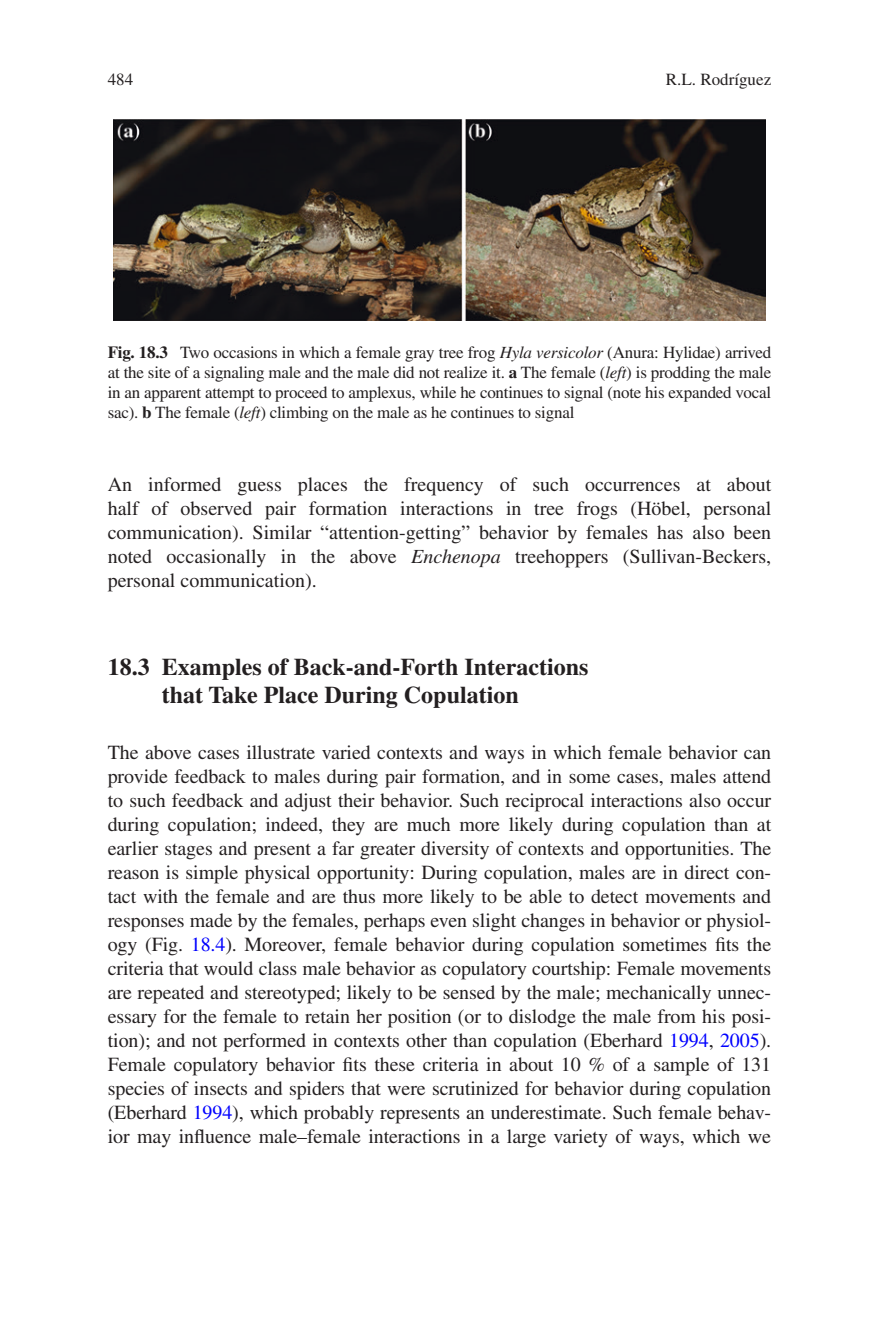
<style>
.page{position:relative;width:879px;height:1333px;background:#fff}
.page>*{position:absolute;margin:0;border:0;box-sizing:border-box;transform-origin:0 0}
.t1{font:700 24px/28px "Times";color:#231f20}
.t2{font:20px/24px "Times";letter-spacing:-.005em;color:#231f20;text-align:justify}
.t3{font:17px/20px "Times";letter-spacing:-.015em;color:#231f20;text-align:justify}
.s1{font-weight:700}
.s2{font-style:italic}
.s3{color:#00f}
</style>
<div class="page">
<img style="left:114px;top:119px;width:651px;height:201px">
<p class="t3" style="left:108px;top:69px;width:27px">484</p>
<p class="t3" style="left:666px;top:69px;width:107px">R.L. Rodríguez</p>
<p class="t3" style="left:108px;top:342px;width:665px"><span class="s1">Fig. 18.3</span> Two occasions in which a female gray tree frog <span class="s2">Hyla versicolor</span> (Anura: Hylidae) arrived at the site of a signaling male and the male did not realize it. <span class="s1">a</span> The female (<span class="s2">left</span>) is prodding the male in an apparent attempt to proceed to amplexus, while he continues to signal (note his expanded vocal sac). <span class="s1">b</span> The female (<span class="s2">left</span>) climbing on the male as he continues to signal</p>
<p class="t2" style="left:108px;top:472px;width:665px">An informed guess places the frequency of such occurrences at about half of observed pair formation interactions in tree frogs (Höbel, personal communication). Similar “attention-getting” behavior by females has also been noted occasionally in the above <span class="s2">Enchenopa</span> treehoppers (Sullivan-Beckers, personal communication).</p>
<p class="t1" style="left:162px;top:652px;width:428px;text-indent:-54px">18.3 Examples of Back-and-Forth Interactions that Take Place During Copulation</p>
<p class="t2" style="left:108px;top:740px;width:665px">The above cases illustrate varied contexts and ways in which female behavior can provide feedback to males during pair formation, and in some cases, males attend to such feedback and adjust their behavior. Such reciprocal interactions also occur during copulation; indeed, they are much more likely during copulation than at earlier stages and present a far greater diversity of contexts and opportunities. The reason is simple physical opportunity: During copulation, males are in direct con&shy;tact with the female and are thus more likely to be able to detect movements and responses made by the females, perhaps even slight changes in behavior or physiol&shy;ogy (Fig. <span class="s3">18.4</span>). Moreover, female behavior during copulation sometimes fits the criteria that would class male behavior as copulatory courtship: Female movements are repeated and stereotyped; likely to be sensed by the male; mechanically unnec&shy;essary for the female to retain her position (or to dislodge the male from his posi&shy;tion); and not performed in contexts other than copulation (Eberhard <span class="s3">1994</span>, <span class="s3">2005</span>).<br>Female copulatory behavior fits these criteria in about 10 % of a sample of 131 species of insects and spiders that were scrutinized for behavior during copulation (Eberhard <span class="s3">1994</span>), which probably represents an underestimate. Such female behav&shy;ior may influence male–female interactions in a large variety of ways, which we</p>
</div>
